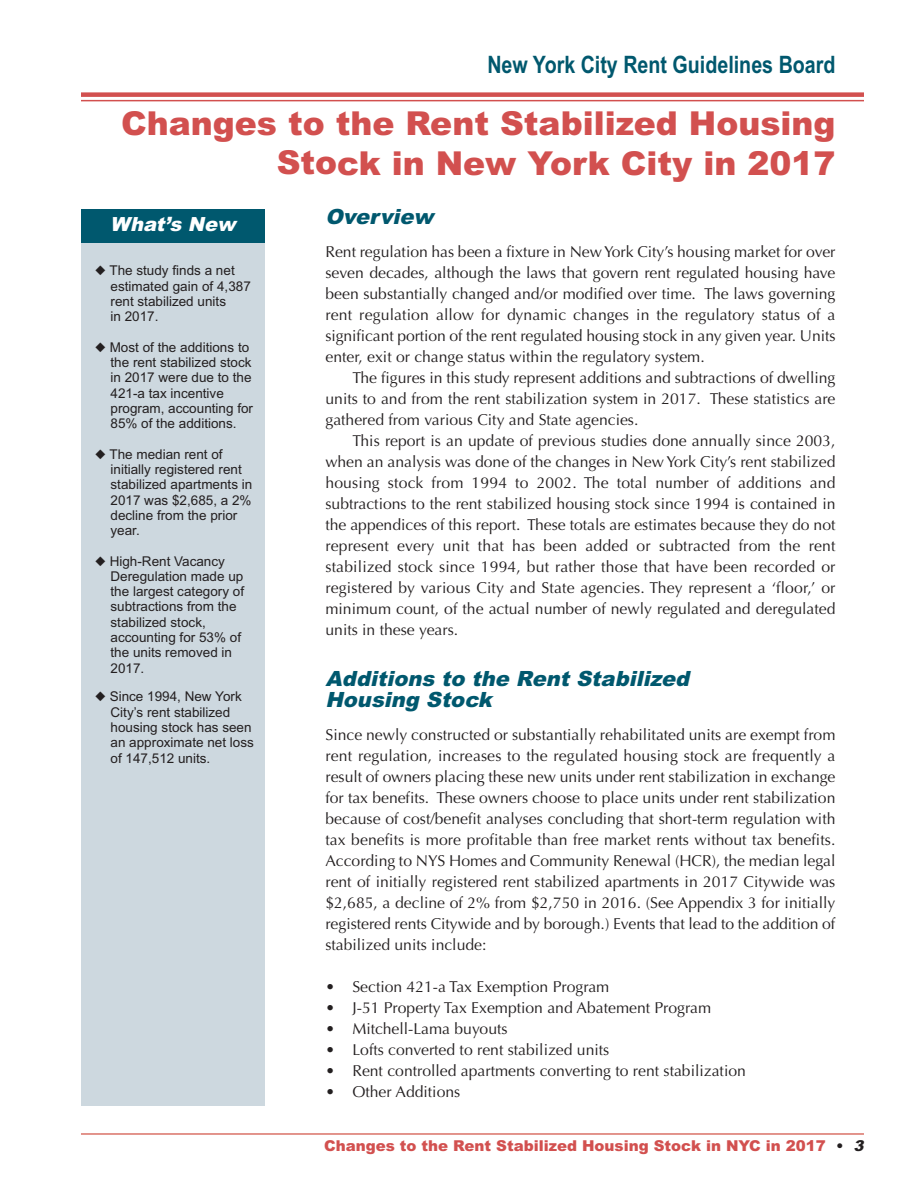
<style>
.page{position:relative;width:918px;height:1188px;background:#fff}
.page>*{position:absolute;margin:0;border:0;box-sizing:border-box;transform-origin:0 0}
.t1{font:900 33px/39.6px "Arial";color:#d2504f;text-align:right}
.t2{font:700 24px "Arial Narrow";color:#00586e}
.t3{font:italic 900 21px/21px "Arial";color:#00586e}
.t4{font:italic 900 19.5px "Arial";color:#fff}
.t5{font:15.75px/21px "Optima";color:#231f20;text-align:justify}
.t6{font:900 15px "Arial";color:#d2504f}
.t7{font:13.5px/15.3px "Arial";color:#231f20}
.s1{color:#231f20}
.s2{font-style:italic;color:#231f20}
</style>
<div class="page">
<div style="left:81px;top:243px;width:184px;height:862px;background:#cdd8df"></div>
<div style="left:81px;top:209px;width:184px;height:34px;background:#00586e"></div>
<hr style="left:81px;top:1133px;width:783px;height:2px;background:#da7268">
<div style="left:81px;top:92px;width:783px;height:5px;background:#d2504f"></div>
<hr style="left:81px;top:100px;width:783px;height:1px;background:#d2504f">
<h2 class="t2" style="left:487px;top:51px;width:350px">New York City Rent Guidelines Board</h2>
<h1 class="t1" style="left:121px;top:104px;width:716px">Changes to the Rent Stabilized Housing<br>Stock in New York City in 2017</h1>
<h3 class="t3" style="left:326px;top:207px;width:116px">Overview</h3>
<p class="t5" style="left:326px;top:242px;width:512px">Rent regulation has been a fixture in NewYork City’s housing market for over seven decades, although the laws that govern rent regulated housing have been substantially changed and/or modified over time. The laws governing rent regulation allow for dynamic changes in the regulatory status of a significant portion of the rent regulated housing stock in any given year. Units enter, exit or change status within the regulatory system.</p>
<p class="t5" style="left:325px;top:368px;width:512px;text-indent:27px">The figures in this study represent additions and subtractions of dwelling units to and from the rent stabilization system in 2017. These statistics are gathered from various City and State agencies.</p>
<p class="t5" style="left:325px;top:431px;width:512px;text-indent:27px">This report is an update of previous studies done annually since 2003, when an analysis was done of the changes in New York City’s rent stabilized housing stock from 1994 to 2002. The total number of additions and subtractions to the rent stabilized housing stock since 1994 is contained in the appendices of this report. These totals are estimates because they do not represent every unit that has been added or subtracted from the rent stabilized stock since 1994, but rather those that have been recorded or registered by various City and State agencies. They represent a ‘floor,’ or minimum count, of the actual number of newly regulated and deregulated units in these years.</p>
<h3 class="t3" style="left:325px;top:669px;width:371px">Additions to the Rent Stabilized<br>Housing Stock</h3>
<p class="t5" style="left:325px;top:725px;width:512px">Since newly constructed or substantially rehabilitated units are exempt from rent regulation, increases to the regulated housing stock are frequently a result of owners placing these new units under rent stabilization in exchange for tax benefits. These owners choose to place units under rent stabilization because of cost/benefit analyses concluding that short-term regulation with tax benefits is more profitable than free market rents without tax benefits.<br>According to NYS Homes and Community Renewal (HCR), the median legal rent of initially registered rent stabilized apartments in 2017 Citywide was $2,685, a decline of 2% from $2,750 in 2016. (See Appendix 3 for initially registered rents Citywide and by borough.) Events that lead to the addition of stabilized units include:</p>
<p class="t5" style="left:325px;top:977px;width:286px">• Section 421-a Tax Exemption Program</p>
<p class="t5" style="left:325px;top:998px;width:387px">• J-51 Property Tax Exemption and Abatement Program</p>
<p class="t5" style="left:325px;top:1019px;width:184px">• Mitchell-Lama buyouts</p>
<p class="t5" style="left:325px;top:1040px;width:285px">• Lofts converted to rent stabilized units</p>
<p class="t5" style="left:325px;top:1061px;width:422px">• Rent controlled apartments converting to rent stabilization</p>
<p class="t5" style="left:325px;top:1082px;width:136px">• Other Additions</p>
<p class="t4" style="left:110px;top:213px;width:133px">What’s New</p>
<p class="t7" style="left:111px;top:263px;width:142px;text-indent:-15px">◆ The study finds a net estimated gain of 4,387 rent stabilized units<br>in 2017.</p>
<p class="t7" style="left:111px;top:339px;width:144px;text-indent:-15px">◆ Most of the additions to the rent stabilized stock in 2017 were due to the<br>421-a tax incentive program, accounting for<br>85% of the additions.</p>
<p class="t7" style="left:111px;top:446px;width:143px;text-indent:-15px">◆ The median rent of initially registered rent stabilized apartments in<br>2017 was $2,685, a 2% decline from the prior year.</p>
<p class="t7" style="left:111px;top:553px;width:135px;text-indent:-15px">◆ High-Rent Vacancy<br>Deregulation made up the largest category of subtractions from the stabilized stock, accounting for 53% of the units removed in<br>2017.</p>
<p class="t7" style="left:111px;top:689px;width:145px;text-indent:-15px">◆ Since 1994, New York<br>City’s rent stabilized housing stock has seen an approximate net loss of 147,512 units.</p>
<p class="t6" style="left:324px;top:1137px;width:545px">Changes to the Rent Stabilized Housing Stock in NYC in 2017 <span class="s1">•</span> <span class="s2">3</span></p>
</div>
